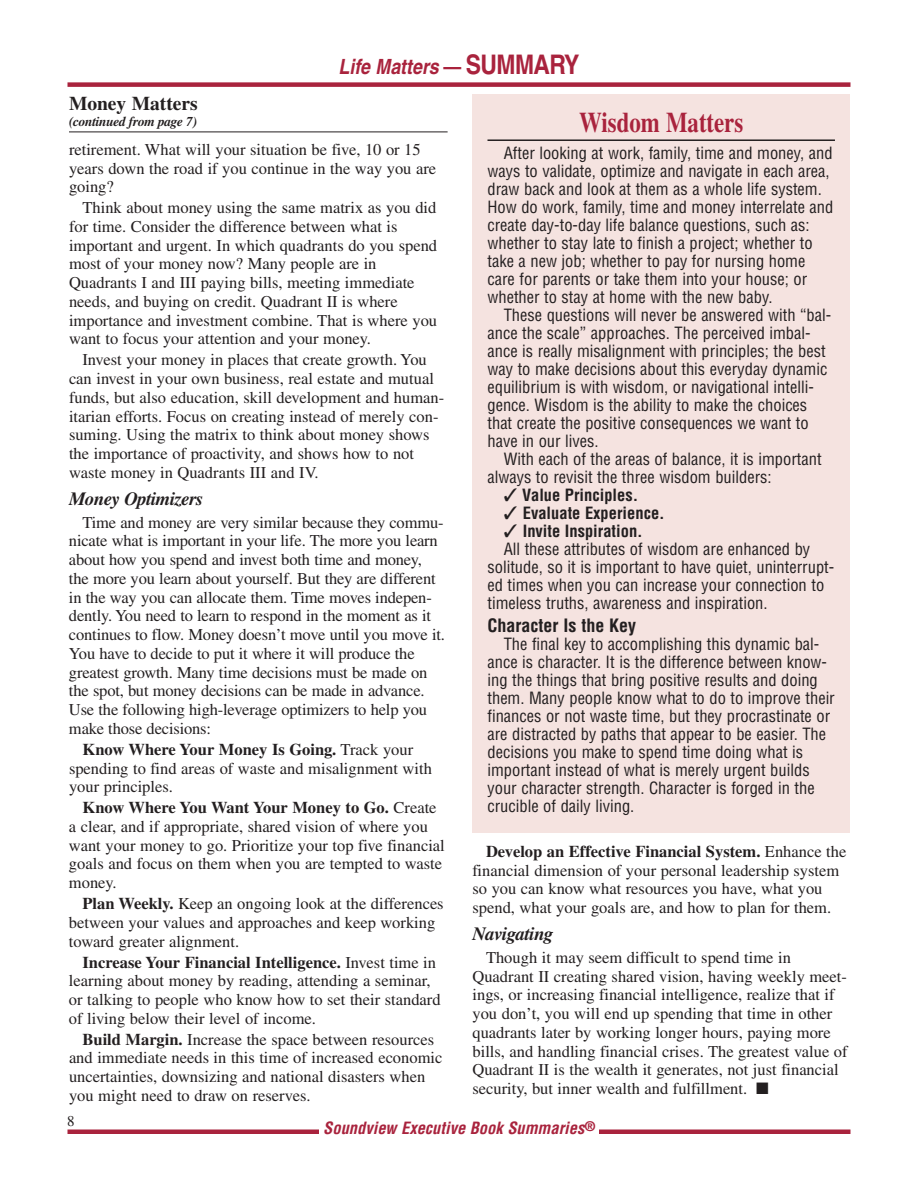
<style>
.page{position:relative;width:918px;height:1188px;background:#fff}
.page>*{position:absolute;margin:0;border:0;box-sizing:border-box;transform-origin:0 0}
.t1{font:700 28.5px "Times";color:#a9233d;scale:.8 1}
.t2{font:italic 700 21px "Helvetica";color:#a9233d;scale:.85 1}
.t3{font:700 19.5px "Times";color:#231f20}
.t4{font:italic 700 18.75px "Times";letter-spacing:-.025em;color:#231f20}
.t5{font:700 condensed 18px "Helvetica";color:#231f20}
.t6{font:16.5px/18.8px "Times";color:#231f20}
.t7{font:condensed 16.5px/18px "Helvetica";color:#231f20}
.t8{font:700 condensed 16.5px "Helvetica";color:#231f20}
.t9{font:italic 700 condensed 16.5px "Helvetica";color:#a9233d}
.t10{font:15px "Times";color:#231f20}
.t11{font:italic 700 13.5px "Times";letter-spacing:-.025em;color:#231f20}
.s1{font-style:normal}
.s2{font-style:normal;font-size:27px}
.s3{font-weight:700}
</style>
<div class="page">
<div style="left:68px;top:82px;width:782px;height:5px;background:#a9233d"></div>
<div style="left:68px;top:1129px;width:782px;height:5px;background:#a9233d"></div>
<div style="left:319px;top:1117px;width:280px;height:25px;background:#fff"></div>
<hr style="left:69px;top:132px;width:379px;height:1px;background:#231f20">
<div style="left:472px;top:94px;width:378px;height:739px;background:#f5e3e0"></div>
<hr style="left:488px;top:139px;width:347px;height:2px;background:#231f20">
<p class="t2" style="left:338px;top:59px;width:285px">Life Matters <span class="s1">—</span> <span class="s2">SUMMARY</span></p>
<p class="t3" style="left:69px;top:96px;width:130px">Money Matters</p>
<p class="t11" style="left:69px;top:117px;width:130px">(continued from page 7)</p>
<h1 class="t1" style="left:579px;top:112px;width:207px">Wisdom Matters</h1>
<p class="t7" style="left:488px;top:145px;width:347px;text-indent:16px">After looking at work, family, time and money, and ways to validate, optimize and navigate in each area, draw back and look at them as a whole life system.<br>How do work, family, time and money interrelate and create day-to-day life balance questions, such as: whether to stay late to finish a project; whether to take a new job; whether to pay for nursing home care for parents or take them into your house; or whether to stay at home with the new baby.</p>
<p class="t7" style="left:488px;top:307px;width:345px;text-indent:16px">These questions will never be answered with “bal&shy;ance the scale” approaches. The perceived imbal&shy;ance is really misalignment with principles; the best way to make decisions about this everyday dynamic equilibrium is with wisdom, or navigational intelli&shy;gence. Wisdom is the ability to make the choices that create the positive consequences we want to have in our lives.</p>
<p class="t7" style="left:488px;top:451px;width:336px;text-indent:16px">With each of the areas of balance, it is important always to revisit the three wisdom builders:</p>
<p class="t8" style="left:504px;top:489px;width:136px">✓ Value Principles.</p>
<p class="t8" style="left:504px;top:507px;width:163px">✓ Evaluate Experience.</p>
<p class="t8" style="left:504px;top:525px;width:141px">✓ Invite Inspiration.</p>
<p class="t7" style="left:504px;top:541px;width:308px">All these attributes of wisdom are enhanced by</p>
<p class="t7" style="left:488px;top:559px;width:348px">solitude, so it is important to have quiet, uninterrupt-</p>
<p class="t7" style="left:488px;top:577px;width:338px">ed times when you can increase your connection to</p>
<p class="t7" style="left:488px;top:595px;width:282px">timeless truths, awareness and inspiration.</p>
<p class="t5" style="left:488px;top:619px;width:150px">Character Is the Key</p>
<p class="t7" style="left:488px;top:637px;width:349px;text-indent:16px">The final key to accomplishing this dynamic bal&shy;ance is character. It is the difference between know&shy;ing the things that bring positive results and doing them. Many people know what to do to improve their finances or not waste time, but they procrastinate or are distracted by paths that appear to be easier. The decisions you make to spend time doing what is important instead of what is merely urgent builds your character strength. Character is forged in the crucible of daily living.</p>
<p class="t6" style="left:69px;top:141px;width:369px">retirement. What will your situation be five, 10 or 15 years down the road if you continue in the way you are going?</p>
<p class="t6" style="left:69px;top:200px;width:370px;text-indent:14px">Think about money using the same matrix as you did for time. Consider the difference between what is important and urgent. In which quadrants do you spend most of your money now? Many people are in Quadrants I and III paying bills, meeting immediate needs, and buying on credit. Quadrant II is where importance and investment combine. That is where you want to focus your attention and your money.</p>
<p class="t6" style="left:69px;top:352px;width:377px;text-indent:14px">Invest your money in places that create growth. You can invest in your own business, real estate and mutual funds, but also education, skill development and human&shy;itarian efforts. Focus on creating instead of merely con&shy;suming. Using the matrix to think about money shows the importance of proactivity, and shows how to not waste money in Quadrants III and IV.</p>
<p class="t4" style="left:69px;top:491px;width:136px">Money Optimizers</p>
<p class="t6" style="left:69px;top:514px;width:378px;text-indent:14px">Time and money are very similar because they commu&shy;nicate what is important in your life. The more you learn about how you spend and invest both time and money, the more you learn about yourself. But they are different in the way you can allocate them. Time moves indepen&shy;dently. You need to learn to respond in the moment as it continues to flow. Money doesn’t move until you move it.<br>You have to decide to put it where it will produce the greatest growth. Many time decisions must be made on the spot, but money decisions can be made in advance.<br>Use the following high-leverage optimizers to help you make those decisions:</p>
<p class="t6" style="left:69px;top:741px;width:364px;text-indent:13px"><span class="s3">Know Where Your Money Is Going.</span> Track your spending to find areas of waste and misalignment with your principles.</p>
<p class="t6" style="left:69px;top:800px;width:377px;text-indent:14px"><span class="s3">Know Where You Want Your Money to Go.</span> Create a clear, and if appropriate, shared vision of where you want your money to go. Prioritize your top five financial goals and focus on them when you are tempted to waste money.</p>
<p class="t6" style="left:69px;top:896px;width:376px;text-indent:14px"><span class="s3">Plan Weekly.</span> Keep an ongoing look at the differences between your values and approaches and keep working toward greater alignment.</p>
<p class="t6" style="left:69px;top:954px;width:373px;text-indent:14px"><span class="s3">Increase Your Financial Intelligence.</span> Invest time in learning about money by reading, attending a seminar, or talking to people who know how to set their standard of living below their level of income.</p>
<p class="t6" style="left:69px;top:1031px;width:375px;text-indent:13px"><span class="s3">Build Margin.</span> Increase the space between resources and immediate needs in this time of increased economic uncertainties, downsizing and national disasters when you might need to draw on reserves.</p>
<p class="t6" style="left:473px;top:843px;width:375px;text-indent:13px"><span class="s3">Develop an Effective Financial System.</span> Enhance the financial dimension of your personal leadership system so you can know what resources you have, what you spend, what your goals are, and how to plan for them.</p>
<p class="t4" style="left:472px;top:927px;width:83px">Navigating</p>
<p class="t6" style="left:472px;top:949px;width:377px;text-indent:14px">Though it may seem difficult to spend time in Quadrant II creating shared vision, having weekly meet&shy;ings, or increasing financial intelligence, realize that if you don’t, you will end up spending that time in other quadrants later by working longer hours, paying more bills, and handling financial crises. The greatest value of Quadrant II is the wealth it generates, not just financial security, but inner wealth and fulfillment. ■</p>
<p class="t10" style="left:67px;top:1116px;width:9px">8</p>
<p class="t9" style="left:323px;top:1122px;width:273px">Soundview Executive Book Summaries<sup>®</sup></p>
</div>
